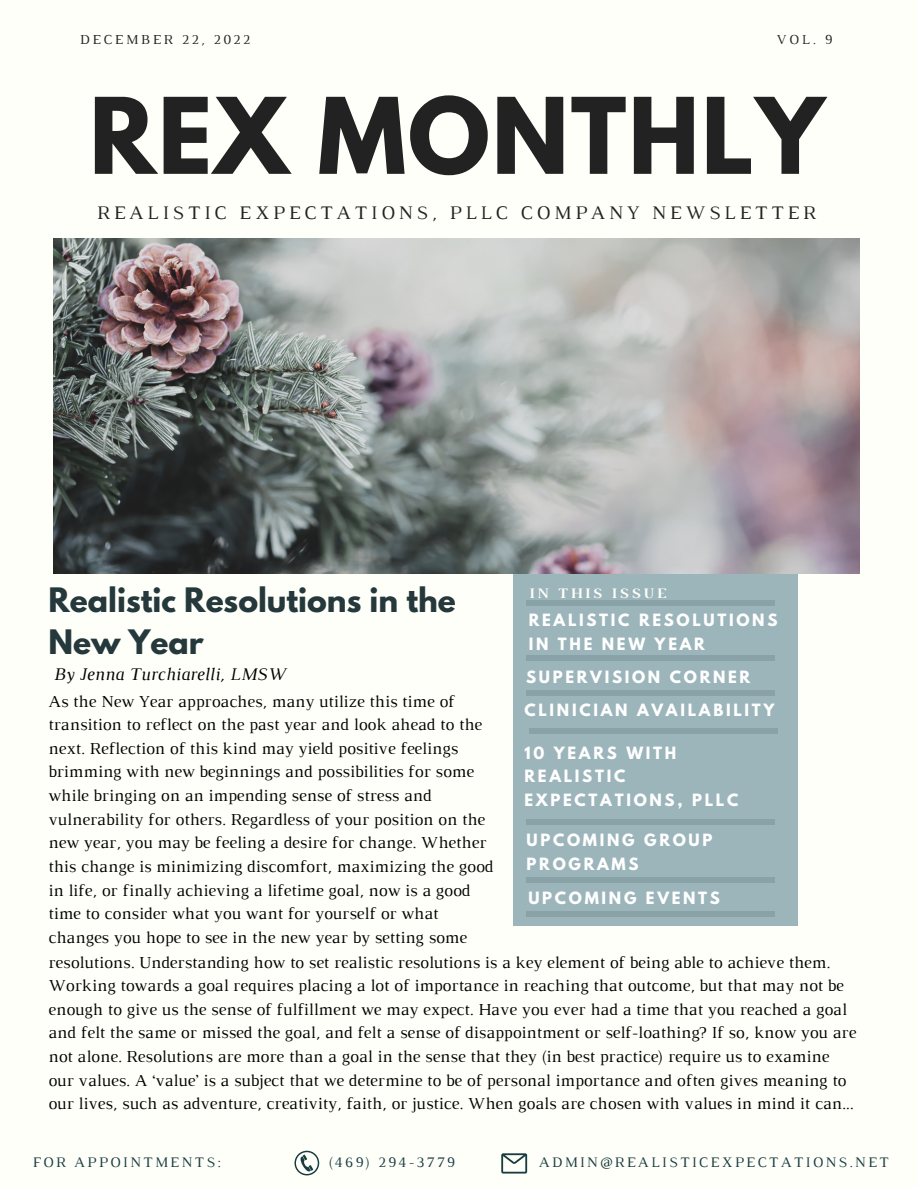
<style>
.page{position:relative;width:918px;height:1188px;background:#fffff9}
.page>*{position:absolute;margin:0;border:0;box-sizing:border-box;transform-origin:0 0}
.t1{font:700 93.45px "League Spartan";letter-spacing:.02em;color:#222}
.t2{font:700 29.85px/41.7px "League Spartan";color:#25383b}
.t3{font:19.65px "Luthier";letter-spacing:.18em;color:#222}
.t4{font:italic 18.15px "Luthier";color:#000}
.t5{font:17.1px/23.7px "Luthier";color:#000}
.t6{font:700 15px/23.7px "League Spartan";letter-spacing:.18em;color:#fff}
.t7{font:14.85px "Luthier";letter-spacing:.14em;color:#193c41}
.t8{font:700 14.85px "Luthier";letter-spacing:.18em;color:#fffff9}
.t9{font:13.95px "Luthier";letter-spacing:.18em;color:#222}
</style>
<div class="page">
<div style="left:514px;top:573px;width:284px;height:353px;background:#9bb5bb"></div>
<div style="left:526px;top:600px;width:249px;height:5px;background:#89a2a8"></div>
<img style="left:54px;top:238px;width:805px;height:335px">
<div style="left:526px;top:655px;width:249px;height:5px;background:#89a2a8"></div>
<div style="left:526px;top:690px;width:249px;height:5px;background:#89a2a8"></div>
<svg style="left:294px;top:1151px;width:25px;height:24px"></svg>
<svg style="left:501px;top:1153px;width:26px;height:21px"></svg>
<div style="left:526px;top:819px;width:249px;height:5px;background:#89a2a8"></div>
<div style="left:526px;top:877px;width:249px;height:5px;background:#89a2a8"></div>
<div style="left:526px;top:911px;width:249px;height:6px;background:#89a2a8"></div>
<div style="left:529px;top:728px;width:249px;height:6px;background:#89a2a8"></div>
<p class="t9" style="left:80px;top:34px;width:172px">DECEMBER 22, 2022</p>
<p class="t9" style="left:777px;top:34px;width:57px">VOL. 9</p>
<h1 class="t1" style="left:89px;top:90px;width:737px">REX MONTHLY</h1>
<p class="t3" style="left:97px;top:206px;width:721px">REALISTIC EXPECTATIONS, PLLC COMPANY NEWSLETTER</p>
<h2 class="t2" style="left:48px;top:583px;width:409px">Realistic Resolutions in the<br>New Year</h2>
<p class="t4" style="left:54px;top:668px;width:233px">By Jenna Turchiarelli, LMSW</p>
<p class="t8" style="left:529px;top:587px;width:139px">IN THIS ISSUE</p>
<p class="t6" style="left:529px;top:610px;width:250px">REALISTIC RESOLUTIONS<br>IN THE NEW YEAR</p>
<p class="t6" style="left:526px;top:667px;width:226px">SUPERVISION CORNER</p>
<p class="t5" style="left:48px;top:690px;width:809px">As the New Year approaches, many utilize this time of<br>transition to reflect on the past year and look ahead to the<br>next. Reflection of this kind may yield positive feelings<br>brimming with new beginnings and possibilities for some<br>while bringing on an impending sense of stress and<br>vulnerability for others. Regardless of your position on the<br>new year, you may be feeling a desire for change. Whether<br>this change is minimizing discomfort, maximizing the good<br>in life, or finally achieving a lifetime goal, now is a good<br>time to consider what you want for yourself or what<br>changes you hope to see in the new year by setting some<br>resolutions. Understanding how to set realistic resolutions is a key element of being able to achieve them.<br>Working towards a goal requires placing a lot of importance in reaching that outcome, but that may not be enough to give us the sense of fulfillment we may expect. Have you ever had a time that you reached a goal and felt the same or missed the goal, and felt a sense of disappointment or self-loathing? If so, know you are not alone. Resolutions are more than a goal in the sense that they (in best practice) require us to examine our values. A ‘value’ is a subject that we determine to be of personal importance and often gives meaning to our lives, such as adventure, creativity, faith, or justice. When goals are chosen with values in mind it can...</p>
<p class="t6" style="left:525px;top:700px;width:252px">CLINICIAN AVAILABILITY</p>
<p class="t6" style="left:525px;top:743px;width:215px">10 YEARS WITH<br>REALISTIC<br>EXPECTATIONS, PLLC</p>
<p class="t6" style="left:527px;top:830px;width:187px">UPCOMING GROUP<br>PROGRAMS</p>
<p class="t6" style="left:528px;top:888px;width:193px">UPCOMING EVENTS</p>
<p class="t7" style="left:33px;top:1156px;width:189px">FOR APPOINTMENTS:</p>
<p class="t7" style="left:329px;top:1156px;width:128px">(469) 294-3779</p>
<p class="t7" style="left:539px;top:1156px;width:352px">ADMIN@REALISTICEXPECTATIONS.NET</p>
</div>
